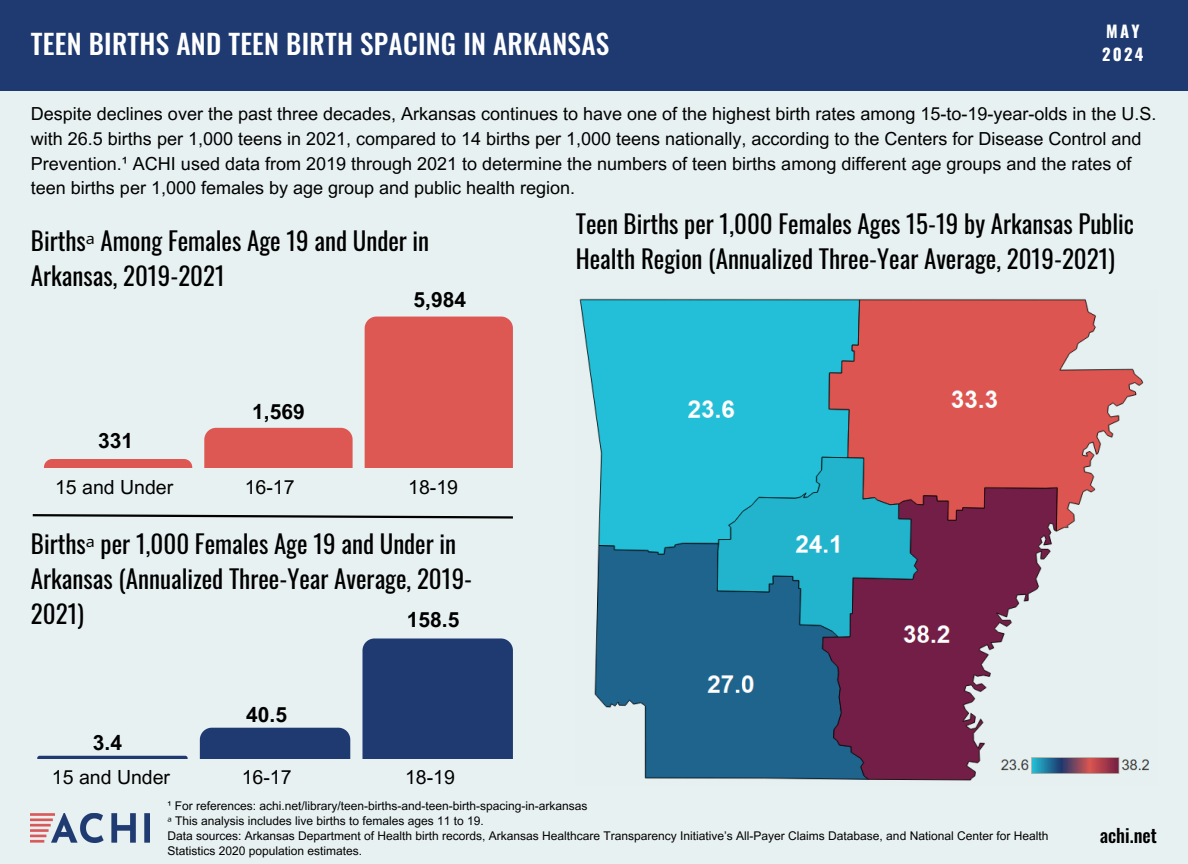
<style>
.page{position:relative;width:1188px;height:864px;background:#e8f1f2}
.page>*{position:absolute;margin:0;border:0;box-sizing:border-box;transform-origin:0 0}
.t1{font:500 27.3px "Oswald";letter-spacing:.01em;color:#fff}
.t2{font:24.9px/34.8px "Oswald";color:#000}
.t3{font:700 21px "Arial MT Pro";color:#000}
.t4{font:19.5px "Arial MT Pro";color:#000}
.t5{font:500 18.6px "Oswald";color:#000}
.t6{font:18px/24.8px "Arial MT Pro";color:#000}
.t7{font:700 16.5px "Oswald";letter-spacing:.135em;color:#fff}
.t8{font:12px/15px "Arial MT Pro";color:#000}
.s1{font-family:"Noto Sans"}
</style>
<div class="page">
<div style="left:0;top:0;width:1188px;height:91px;background:#1e3a71"></div>
<img style="left:31px;top:813px;width:118px;height:30px">
<svg style="left:44px;top:459px;width:148px;height:8px"></svg>
<div style="left:204px;top:428px;width:149px;height:39px;background:#dd5852"></div>
<div style="left:365px;top:317px;width:148px;height:150px;background:#dd5852"></div>
<svg style="left:37px;top:756px;width:151px;height:2px"></svg>
<div style="left:200px;top:728px;width:150px;height:30px;background:#1e3a71"></div>
<div style="left:362px;top:638px;width:151px;height:120px;background:#1e3a71"></div>
<svg style="left:32px;top:514px;width:481px;height:5px"></svg>
<img style="left:579px;top:298px;width:571px;height:483px">
<p class="t1" style="left:31px;top:23px;width:580px">TEEN BIRTHS AND TEEN BIRTH SPACING IN ARKANSAS</p>
<h6 class="t7" style="left:1106px;top:19px;width:35px">MAY</h6>
<h2 class="t7" style="left:1102px;top:41px;width:43px">2024</h2>
<h5 class="t6" style="left:31px;top:104px;width:1127px">Despite declines over the past three decades, Arkansas continues to have one of the highest birth rates among 15-to-19-year-olds in the U.S. with 26.5 births per 1,000 teens in 2021, compared to 14 births per 1,000 teens nationally, according to the Centers for Disease Control and Prevention.¹ ACHI used data from 2019 through 2021 to determine the numbers of teen births among different age groups and the rates of teen births per 1,000 females by age group and public health region.</h5>
<h3 class="t2" style="left:31px;top:222px;width:400px">Births<span class="s1">ᵃ</span> Among Females Age 19 and Under in<br>Arkansas, 2019-2021</h3>
<h4 class="t3" style="left:98px;top:433px;width:37px">331</h4>
<h4 class="t3" style="left:252px;top:404px;width:54px">1,569</h4>
<h4 class="t3" style="left:414px;top:292px;width:54px">5,984</h4>
<h3 class="t4" style="left:55px;top:479px;width:120px">15 and Under</h3>
<h4 class="t4" style="left:245px;top:479px;width:51px">16-17</h4>
<h4 class="t4" style="left:408px;top:479px;width:51px">18-19</h4>
<h2 class="t2" style="left:31px;top:526px;width:443px">Births<span class="s1">ᵃ</span> per 1,000 Females Age 19 and Under in<br>Arkansas (Annualized Three-Year Average, 2019-<br>2021)</h2>
<p class="t3" style="left:407px;top:612px;width:54px">158.5</p>
<p class="t3" style="left:93px;top:735px;width:31px">3.4</p>
<p class="t3" style="left:246px;top:707px;width:42px">40.5</p>
<h2 class="t4" style="left:52px;top:770px;width:120px">15 and Under</h2>
<p class="t4" style="left:242px;top:770px;width:51px">16-17</p>
<p class="t4" style="left:405px;top:770px;width:51px">18-19</p>
<h3 class="t2" style="left:576px;top:205px;width:560px">Teen Births per 1,000 Females Ages 15-19 by Arkansas Public<br>Health Region (Annualized Three-Year Average, 2019-2021)</h3>
<h3 class="t8" style="left:167px;top:800px;width:422px">¹ For references: achi.net/library/teen-births-and-teen-birth-spacing-in-arkansas</h3>
<h3 class="t8" style="left:167px;top:815px;width:318px"><span class="s1">ᵃ</span> This analysis includes live births to females ages 11 to 19.</h3>
<h4 class="t8" style="left:167px;top:830px;width:883px">Data sources: Arkansas Department of Health birth records, Arkansas Healthcare Transparency Initiative’s All-Payer Claims Database, and National Center for Health<br>Statistics 2020 population estimates.</h4>
<h3 class="t5" style="left:1100px;top:820px;width:59px">achi.net</h3>
</div>
